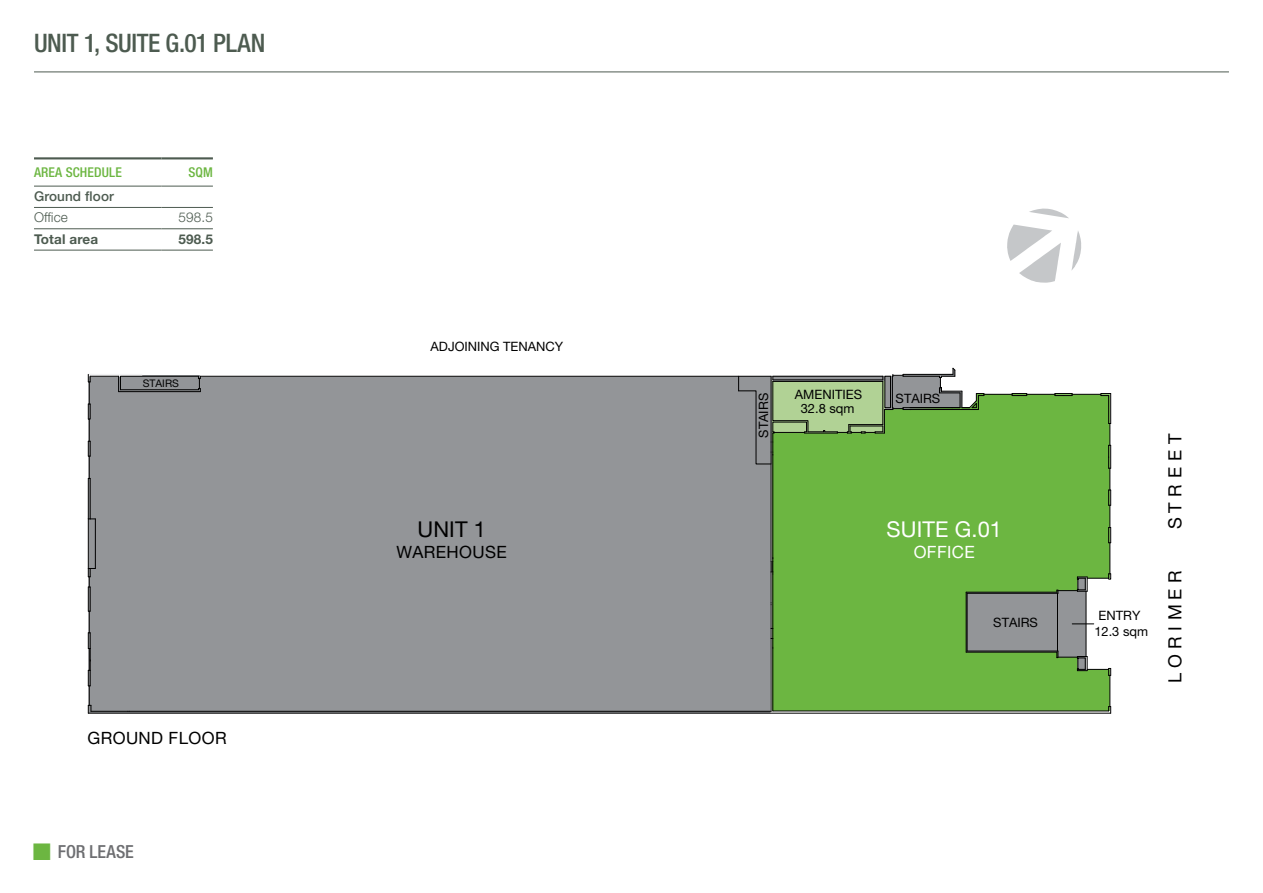
<style>
.page{position:relative;width:1263px;height:893px;background:#fff}
.page>*{position:absolute;margin:0;border:0;box-sizing:border-box;transform-origin:0 0}
.t1{font:500 condensed 25.5px "Helvetica Neue LT Std";letter-spacing:-.01em;color:#4d5b50}
.t2{font:21.9px "Helvetica Neue LT Std";letter-spacing:.005em;color:#fff}
.t3{font:21.9px "Helvetica Neue LT Std";color:#000}
.t4{font:18.15px "Helvetica Neue LT Std";letter-spacing:.305em;color:#000}
.t5{font:500 condensed 18px "Helvetica Neue LT Std";letter-spacing:-.005em;color:#6d6e71}
.t6{font:16.95px "Helvetica Neue LT Std";letter-spacing:.02em;color:#000}
.t7{font:16.95px "Helvetica Neue LT Std";letter-spacing:.02em;color:#fff}
.t8{font:500 condensed 13.5px "Helvetica Neue LT Std";letter-spacing:.01em;color:#6cb641}
.t9{font:700 13.5px "Helvetica Neue LT Std";letter-spacing:.01em;color:#4d5b50}
.t10{font:500 13.5px "Helvetica Neue LT Std";letter-spacing:.01em;color:#4d5b50}
.t11{font:300 13.5px "Helvetica Neue LT Std";letter-spacing:.01em;color:#4d5b50}
.t12{font:12.9px/14.4px "Helvetica Neue LT Pro";color:#000;text-align:center}
.t13{font:10.5px "Helvetica Neue LT Pro";color:#000}
.s1{color:#6cb641}
</style>
<div class="page">
<hr style="left:34px;top:72px;width:1195px;height:1px;background:#4d5b50">
<hr style="left:34px;top:157px;width:128px;height:2px;background:#4d5b50">
<hr style="left:162px;top:157px;width:51px;height:2px;background:#4d5b50">
<hr style="left:34px;top:186px;width:128px;height:1px;background:#4d5b50">
<hr style="left:162px;top:186px;width:51px;height:1px;background:#4d5b50">
<hr style="left:34px;top:207px;width:128px;height:1px;background:#4d5b50">
<hr style="left:162px;top:207px;width:51px;height:1px;background:#4d5b50">
<hr style="left:34px;top:228px;width:128px;height:1px;background:#4d5b50">
<hr style="left:162px;top:228px;width:51px;height:1px;background:#4d5b50">
<hr style="left:34px;top:250px;width:128px;height:1px;background:#4d5b50">
<hr style="left:162px;top:250px;width:51px;height:1px;background:#4d5b50">
<div style="left:89px;top:377px;width:682px;height:336px;background:#939598"></div>
<svg style="left:773px;top:543px;width:336px;height:167px;background:#74b350"></svg>
<hr style="left:772px;top:648px;width:1px;height:63px;background:#000">
<hr style="left:771px;top:638px;width:1px;height:73px;background:#000">
<hr style="left:773px;top:710px;width:336px;height:1px;background:#000">
<hr style="left:771px;top:572px;width:1px;height:31px;background:#000">
<hr style="left:91px;top:711px;width:37px;height:1px;background:#000">
<hr style="left:129px;top:711px;width:642px;height:1px;background:#000">
<hr style="left:88px;top:713px;width:1023px;height:1px;background:#000">
<hr style="left:772px;top:574px;width:1px;height:54px;background:#000">
<hr style="left:772px;top:455px;width:1px;height:103px;background:#000">
<hr style="left:771px;top:452px;width:1px;height:110px;background:#000">
<hr style="left:1085px;top:591px;width:1px;height:65px;background:#000">
<svg style="left:1108px;top:706px;width:3px;height:7px"></svg>
<hr style="left:1109px;top:675px;width:1px;height:32px;background:#000">
<hr style="left:200px;top:376px;width:571px;height:1px;background:#000">
<hr style="left:1109px;top:543px;width:1px;height:31px;background:#000">
<hr style="left:88px;top:478px;width:1px;height:41px;background:#000">
<hr style="left:90px;top:478px;width:1px;height:41px;background:#000">
<hr style="left:88px;top:519px;width:1px;height:49px;background:#000">
<hr style="left:95px;top:519px;width:1px;height:49px;background:#000">
<svg style="left:771px;top:603px;width:2px;height:45px"></svg>
<hr style="left:966px;top:592px;width:91px;height:1px;background:#000">
<hr style="left:967px;top:593px;width:91px;height:1px;background:#000">
<svg style="left:1056px;top:573px;width:55px;height:20px"></svg>
<hr style="left:966px;top:592px;width:1px;height:60px;background:#000">
<hr style="left:967px;top:593px;width:1px;height:58px;background:#000">
<hr style="left:966px;top:652px;width:91px;height:1px;background:#000">
<hr style="left:967px;top:651px;width:91px;height:1px;background:#000">
<svg style="left:1056px;top:650px;width:55px;height:26px"></svg>
<hr style="left:1057px;top:593px;width:1px;height:58px;background:#000">
<svg style="left:87px;top:374px;width:114px;height:105px;background:#909295"></svg>
<svg style="left:88px;top:568px;width:7px;height:145px"></svg>
<svg style="left:1072px;top:623px;width:22px;height:1px"></svg>
<svg style="left:771px;top:558px;width:2px;height:16px"></svg>
<svg style="left:738px;top:367px;width:373px;height:176px;background:#80b562"></svg>
<svg style="left:1071px;top:231px;width:10px;height:39px"></svg>
<svg style="left:1007px;top:225px;width:54px;height:58px"></svg>
<svg style="left:1029px;top:209px;width:40px;height:9px"></svg>
<h1 class="t1" style="left:34px;top:28px;width:233px">UNIT 1, SUITE G.01 PLAN</h1>
<p class="t8" style="left:34px;top:164px;width:89px">AREA SCHEDULE</p>
<p class="t8" style="left:188px;top:164px;width:26px">SQM</p>
<p class="t10" style="left:34px;top:188px;width:81px">Ground floor</p>
<p class="t11" style="left:34px;top:209px;width:35px">Office</p>
<p class="t11" style="left:179px;top:209px;width:36px">598.5</p>
<p class="t9" style="left:34px;top:231px;width:66px">Total area</p>
<p class="t9" style="left:179px;top:231px;width:36px">598.5</p>
<p class="t13" style="left:143px;top:377px;width:38px">STAIRS</p>
<h3 class="t6" style="left:88px;top:728px;width:141px">GROUND FLOOR</h3>
<h3 class="t5" style="left:33px;top:841px;width:102px"><span class="s1">■</span> FOR LEASE</h3>
<p class="t12" style="left:431px;top:339px;width:134px">ADJOINING TENANCY</p>
<h2 class="t3" style="left:417px;top:516px;width:70px">UNIT 1</h2>
<h3 class="t6" style="left:396px;top:542px;width:112px">WAREHOUSE</h3>
<p class="t12" style="left:756px;top:438px;width:46px;rotate:-90deg">STAIRS</p>
<p class="t12" style="left:795px;top:387px;width:69px">AMENITIES<br>32.8 sqm</p>
<p class="t12" style="left:896px;top:391px;width:46px">STAIRS</p>
<h2 class="t2" style="left:886px;top:516px;width:117px">SUITE G.01</h2>
<h3 class="t7" style="left:914px;top:542px;width:63px">OFFICE</h3>
<p class="t12" style="left:993px;top:615px;width:46px">STAIRS</p>
<p class="t12" style="left:1094px;top:607px;width:55px;line-height:15.8px">ENTRY<br>12.3 sqm</p>
<h3 class="t4" style="left:1164px;top:529px;width:97px;rotate:-90deg">STREET</h3>
<h3 class="t4" style="left:1164px;top:683px;width:114px;rotate:-90deg">LORIMER</h3>
</div>
